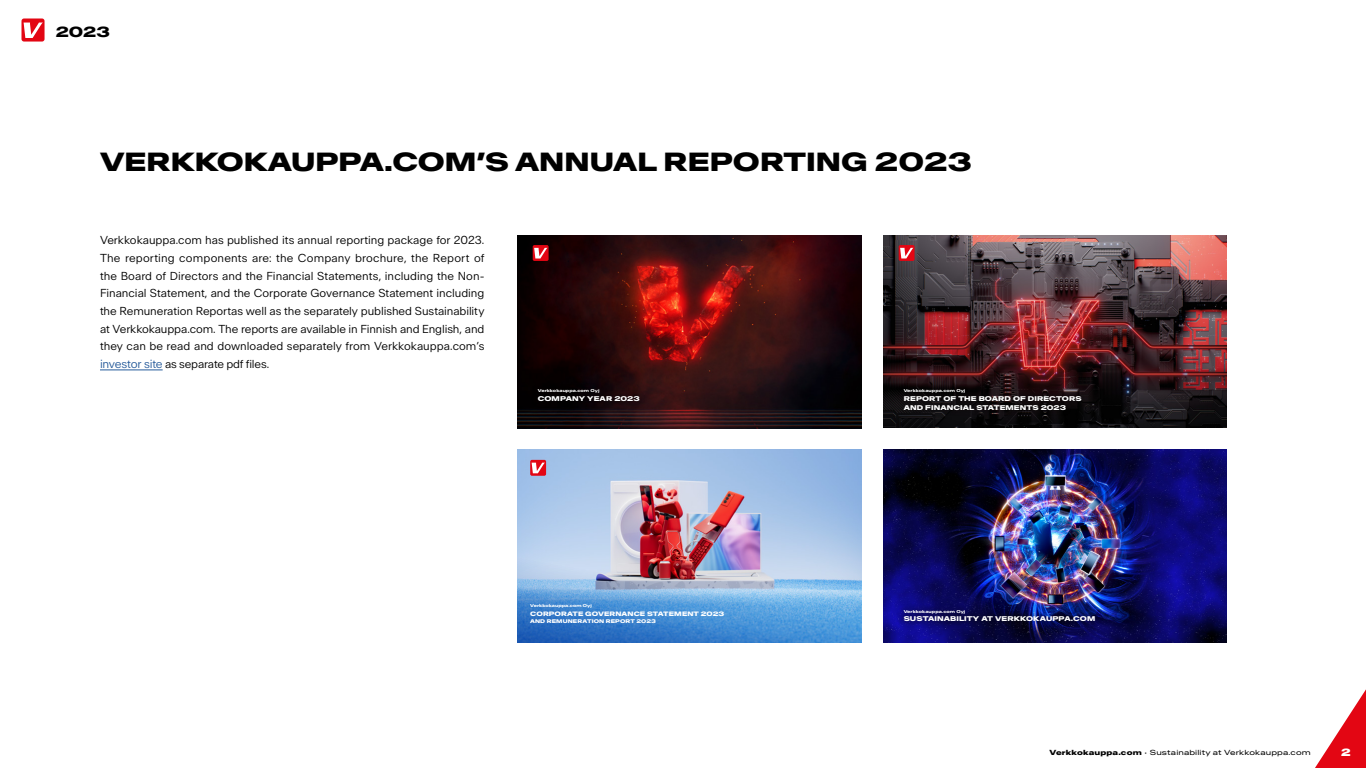
<style>
.page{position:relative;width:1366px;height:768px;background:#fff}
.page>*{position:absolute;margin:0;border:0;box-sizing:border-box;transform-origin:0 0}
.t1{font:800 expanded 25px "Antarctica";color:#000}
.t2{font:800 expanded 14px "Antarctica";color:#000}
.Leipäteksti_ENG{font:300 11px/17.7px "Antarctica";color:#000;text-align:justify}
.t3{font:900 expanded 10px "Antarctica";color:#fff}
.t4{font:expanded 7px "Antarctica";letter-spacing:.02em;color:#000}
.t5{font:800 expanded 6.5px/8.8px "Antarctica";letter-spacing:.01em;color:#fff}
.t6{font:800 expanded 6px "Antarctica";letter-spacing:.01em;color:#fff}
.t7{font:800 expanded 5px "Antarctica";letter-spacing:.015em;color:#fff}
.t8{font:700 expanded 4px "Antarctica";letter-spacing:.01em;color:#fff}
.s1{font-size:11.3px;color:#275b9b}
.s2{font-weight:800}
.s3{font-weight:600;font-stretch:normal}
</style>
<div class="page">
<hr style="left:100px;top:370px;width:63px;height:1px;background:#275b9b">
<img style="left:518px;top:450px;width:343px;height:99px">
<svg style="left:530px;top:460px;width:16px;height:16px"></svg>
<svg style="left:532px;top:463px;width:13px;height:10px"></svg>
<img style="left:518px;top:549px;width:343px;height:30px">
<svg style="left:518px;top:579px;width:343px;height:64px;background:#5c99d6"></svg>
<img style="left:884px;top:235px;width:343px;height:193px">
<div style="left:898px;top:383px;width:190px;height:34px;background:#000;opacity:.81"></div>
<svg style="left:899px;top:245px;width:16px;height:16px"></svg>
<svg style="left:900px;top:248px;width:13px;height:10px"></svg>
<img style="left:518px;top:235px;width:343px;height:193px">
<div style="left:532px;top:383px;width:114px;height:25px;background:#000;opacity:.81"></div>
<svg style="left:533px;top:245px;width:16px;height:16px"></svg>
<svg style="left:534px;top:248px;width:13px;height:11px"></svg>
<img style="left:884px;top:450px;width:343px;height:193px">
<svg style="left:898px;top:604px;width:203px;height:24px;background:#0a0e5a"></svg>
<div style="left:22px;top:19px;width:23px;height:23px;background:#e30613;border-radius:3px"></div>
<svg style="left:24px;top:23px;width:19px;height:15px"></svg>
<svg style="left:1315px;top:689px;width:51px;height:79px"></svg>
<p class="t2" style="left:56px;top:22px;width:56px">2023</p>
<p class="t1" style="left:100px;top:145px;width:873px">VERKKOKAUPPA.COM’S ANNUAL REPORTING 2023</p>
<p class="Leipäteksti_ENG" style="left:100px;top:232px;width:386px">Verkkokauppa.com has published its annual reporting package for 2023.<br>The reporting components are: the Company brochure, the Report of the Board of Directors and the Financial Statements, including the Non-Financial Statement, and the Corporate Governance Statement including the Remuneration Reportas well as the separately published Sustainability at Verkkokauppa.com. The reports are available in Finnish and English, and they can be read and downloaded separately from Verkkokauppa.com’s <span class="s1">investor site</span> as separate pdf files.</p>
<p class="t8" style="left:538px;top:388px;width:63px">Verkkokauppa.com Oyj</p>
<p class="t5" style="left:538px;top:395px;width:104px">COMPANY YEAR 2023</p>
<p class="t8" style="left:530px;top:603px;width:63px">Verkkokauppa.com Oyj</p>
<p class="t6" style="left:530px;top:610px;width:196px">CORPORATE GOVERNANCE STATEMENT 2023</p>
<p class="t7" style="left:530px;top:618px;width:127px">AND REMUNERATION REPORT 2023</p>
<p class="t8" style="left:904px;top:388px;width:63px">Verkkokauppa.com Oyj</p>
<p class="t5" style="left:904px;top:395px;width:179px">REPORT OF THE BOARD OF DIRECTORS<br>AND FINANCIAL STATEMENTS 2023</p>
<p class="t8" style="left:904px;top:609px;width:63px">Verkkokauppa.com Oyj</p>
<p class="t5" style="left:904px;top:615px;width:193px">SUSTAINABILITY AT VERKKOKAUPPA.COM</p>
<p class="t4" style="left:1049px;top:748px;width:263px"><span class="s2">Verkkokauppa.com</span> <span class="s3">·</span> Sustainability at Verkkokauppa.com</p>
<p class="t3" style="left:1341px;top:746px;width:11px">2</p>
</div>
